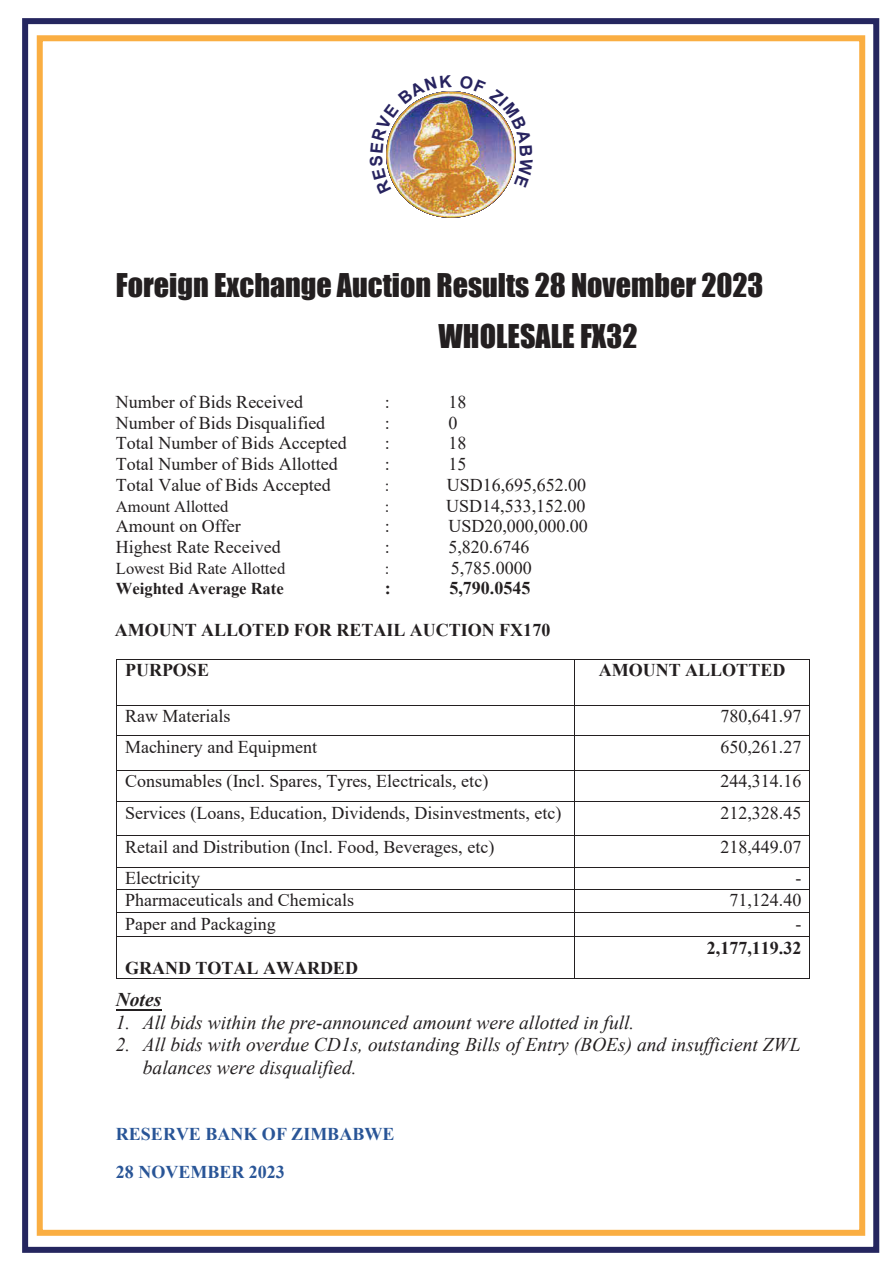
<style>
.page{position:relative;width:893px;height:1263px;background:#fff}
.page>*{position:absolute;margin:0;border:0;box-sizing:border-box;transform-origin:0 0}
.t1{font:30px/51.3px "Impact";color:#231f20}
.t2{font:italic 19.5px/22.5px "Times New Roman";color:#231f20}
.t3{font:italic 700 19.5px "Times New Roman";color:#231f20}
.t4{font:18px "Times New Roman";color:#231f20}
.t5{font:700 18px "Times New Roman";color:#231f20}
.t6{font:700 18px/38.1px "Times New Roman";color:#295597}
.t7{font:16.5px "Times New Roman";color:#231f20}
.t8{font:700 16.5px "Times New Roman";color:#231f20}
</style>
<div class="page">
<hr style="left:117px;top:659px;width:457px;height:1px;background:#231f20">
<hr style="left:575px;top:659px;width:234px;height:1px;background:#231f20">
<hr style="left:117px;top:660px;width:1px;height:45px;background:#231f20">
<hr style="left:574px;top:660px;width:1px;height:45px;background:#231f20">
<hr style="left:809px;top:660px;width:1px;height:45px;background:#231f20">
<hr style="left:117px;top:705px;width:457px;height:1px;background:#231f20">
<hr style="left:575px;top:705px;width:234px;height:1px;background:#231f20">
<hr style="left:117px;top:705px;width:1px;height:30px;background:#231f20">
<hr style="left:574px;top:705px;width:1px;height:30px;background:#231f20">
<hr style="left:809px;top:705px;width:1px;height:30px;background:#231f20">
<hr style="left:117px;top:735px;width:457px;height:1px;background:#231f20">
<hr style="left:575px;top:735px;width:234px;height:1px;background:#231f20">
<hr style="left:117px;top:736px;width:1px;height:34px;background:#231f20">
<hr style="left:574px;top:736px;width:1px;height:34px;background:#231f20">
<hr style="left:809px;top:736px;width:1px;height:34px;background:#231f20">
<hr style="left:117px;top:770px;width:457px;height:1px;background:#231f20">
<hr style="left:575px;top:770px;width:234px;height:1px;background:#231f20">
<hr style="left:117px;top:770px;width:1px;height:31px;background:#231f20">
<hr style="left:574px;top:770px;width:1px;height:31px;background:#231f20">
<hr style="left:809px;top:770px;width:1px;height:31px;background:#231f20">
<hr style="left:117px;top:801px;width:457px;height:1px;background:#231f20">
<hr style="left:575px;top:801px;width:234px;height:1px;background:#231f20">
<hr style="left:117px;top:802px;width:1px;height:33px;background:#231f20">
<hr style="left:574px;top:802px;width:1px;height:33px;background:#231f20">
<hr style="left:809px;top:802px;width:1px;height:33px;background:#231f20">
<hr style="left:117px;top:835px;width:457px;height:1px;background:#231f20">
<hr style="left:575px;top:835px;width:234px;height:1px;background:#231f20">
<hr style="left:117px;top:836px;width:1px;height:31px;background:#231f20">
<hr style="left:574px;top:836px;width:1px;height:31px;background:#231f20">
<hr style="left:809px;top:836px;width:1px;height:31px;background:#231f20">
<hr style="left:117px;top:867px;width:457px;height:1px;background:#231f20">
<hr style="left:575px;top:867px;width:234px;height:1px;background:#231f20">
<hr style="left:117px;top:889px;width:457px;height:1px;background:#231f20">
<hr style="left:575px;top:889px;width:234px;height:1px;background:#231f20">
<hr style="left:117px;top:912px;width:457px;height:1px;background:#231f20">
<hr style="left:575px;top:912px;width:234px;height:1px;background:#231f20">
<hr style="left:117px;top:936px;width:457px;height:1px;background:#231f20">
<svg style="left:574px;top:867px;width:1px;height:70px"></svg>
<hr style="left:575px;top:936px;width:234px;height:1px;background:#231f20">
<svg style="left:809px;top:867px;width:1px;height:70px"></svg>
<hr style="left:117px;top:937px;width:1px;height:41px;background:#231f20">
<hr style="left:117px;top:978px;width:457px;height:1px;background:#231f20">
<hr style="left:574px;top:937px;width:1px;height:41px;background:#231f20">
<hr style="left:575px;top:978px;width:234px;height:1px;background:#231f20">
<hr style="left:809px;top:937px;width:1px;height:41px;background:#231f20">
<hr style="left:116px;top:1008px;width:45px;height:2px;background:#231f20">
<div style="left:22px;top:18px;width:857px;height:1235px;border:6px solid #25265f"></div>
<div style="left:37px;top:35px;width:828px;height:1201px;border:6px solid #faae42"></div>
<img style="left:386px;top:91px;width:130px;height:127px">
<h1 class="t1" style="left:438px;top:259px;width:327px;text-indent:-322px">Foreign Exchange Auction Results 28 November 2023<br>WHOLESALE FX32</h1>
<p class="t4" style="left:116px;top:389px;width:189px">Number of Bids Received</p>
<p class="t4" style="left:385px;top:389px;width:7px">:</p>
<p class="t4" style="left:448px;top:389px;width:19px">18</p>
<p class="t4" style="left:116px;top:410px;width:211px">Number of Bids Disqualified</p>
<p class="t4" style="left:385px;top:410px;width:7px">:</p>
<p class="t4" style="left:448px;top:410px;width:10px">0</p>
<p class="t4" style="left:116px;top:431px;width:232px">Total Number of Bids Accepted</p>
<p class="t4" style="left:385px;top:431px;width:7px">:</p>
<p class="t4" style="left:448px;top:431px;width:19px">18</p>
<p class="t4" style="left:116px;top:451px;width:223px">Total Number of Bids Allotted</p>
<p class="t4" style="left:385px;top:451px;width:7px">:</p>
<p class="t4" style="left:448px;top:451px;width:19px">15</p>
<p class="t4" style="left:116px;top:472px;width:216px">Total Value of Bids Accepted</p>
<p class="t7" style="left:385px;top:474px;width:6px">:</p>
<p class="t4" style="left:447px;top:472px;width:141px">USD16,695,652.00</p>
<p class="t7" style="left:116px;top:494px;width:114px">Amount Allotted</p>
<p class="t7" style="left:385px;top:494px;width:6px">:</p>
<p class="t4" style="left:446px;top:493px;width:141px">USD14,533,152.00</p>
<p class="t4" style="left:116px;top:514px;width:126px">Amount on Offer</p>
<p class="t4" style="left:385px;top:514px;width:7px">:</p>
<p class="t4" style="left:448px;top:514px;width:141px">USD20,000,000.00</p>
<p class="t4" style="left:116px;top:534px;width:166px">Highest Rate Received</p>
<p class="t4" style="left:385px;top:534px;width:7px">:</p>
<p class="t4" style="left:448px;top:534px;width:82px">5,820.6746</p>
<p class="t7" style="left:116px;top:556px;width:171px">Lowest Bid Rate Allotted</p>
<p class="t7" style="left:385px;top:556px;width:6px">:</p>
<p class="t4" style="left:451px;top:555px;width:82px">5,785.0000</p>
<p class="t8" style="left:116px;top:577px;width:169px">Weighted Average Rate</p>
<p class="t5" style="left:385px;top:575px;width:7px">:</p>
<p class="t5" style="left:449px;top:575px;width:82px">5,790.0545</p>
<p class="t5" style="left:115px;top:617px;width:437px">AMOUNT ALLOTED FOR RETAIL AUCTION FX170</p>
<p class="t5" style="left:125px;top:657px;width:85px">PURPOSE</p>
<p class="t5" style="left:599px;top:657px;width:188px">AMOUNT ALLOTTED</p>
<p class="t4" style="left:125px;top:703px;width:107px">Raw Materials</p>
<p class="t4" style="left:720px;top:703px;width:82px">780,641.97</p>
<p class="t4" style="left:125px;top:734px;width:194px">Machinery and Equipment</p>
<p class="t4" style="left:720px;top:734px;width:82px">650,261.27</p>
<p class="t4" style="left:125px;top:768px;width:365px">Consumables (Incl. Spares, Tyres, Electricals, etc)</p>
<p class="t4" style="left:720px;top:768px;width:82px">244,314.16</p>
<p class="t4" style="left:125px;top:800px;width:438px">Services (Loans, Education, Dividends, Disinvestments, etc)</p>
<p class="t4" style="left:720px;top:800px;width:82px">212,328.45</p>
<p class="t4" style="left:125px;top:834px;width:371px">Retail and Distribution (Incl. Food, Beverages, etc)</p>
<p class="t4" style="left:720px;top:834px;width:82px">218,449.07</p>
<p class="t4" style="left:125px;top:865px;width:76px">Electricity</p>
<p class="t4" style="left:795px;top:865px;width:7px">-</p>
<p class="t4" style="left:125px;top:887px;width:230px">Pharmaceuticals and Chemicals</p>
<p class="t4" style="left:729px;top:887px;width:73px">71,124.40</p>
<p class="t4" style="left:125px;top:911px;width:152px">Paper and Packaging</p>
<p class="t4" style="left:795px;top:911px;width:7px">-</p>
<p class="t5" style="left:125px;top:955px;width:234px">GRAND TOTAL AWARDED</p>
<p class="t5" style="left:707px;top:935px;width:96px">2,177,119.32</p>
<p class="t3" style="left:116px;top:986px;width:47px">Notes</p>
<p class="t2" style="left:116px;top:1011px;width:520px">1. All bids within the pre-announced amount were allotted in full.</p>
<p class="t2" style="left:143px;top:1033px;width:659px;text-indent:-27px">2. All bids with overdue CD1s, outstanding Bills of Entry (BOEs) and insufficient ZWL balances were disqualified.</p>
<p class="t6" style="left:116px;top:1114px;width:280px">RESERVE BANK OF ZIMBABWE<br>28 NOVEMBER 2023</p>
</div>
